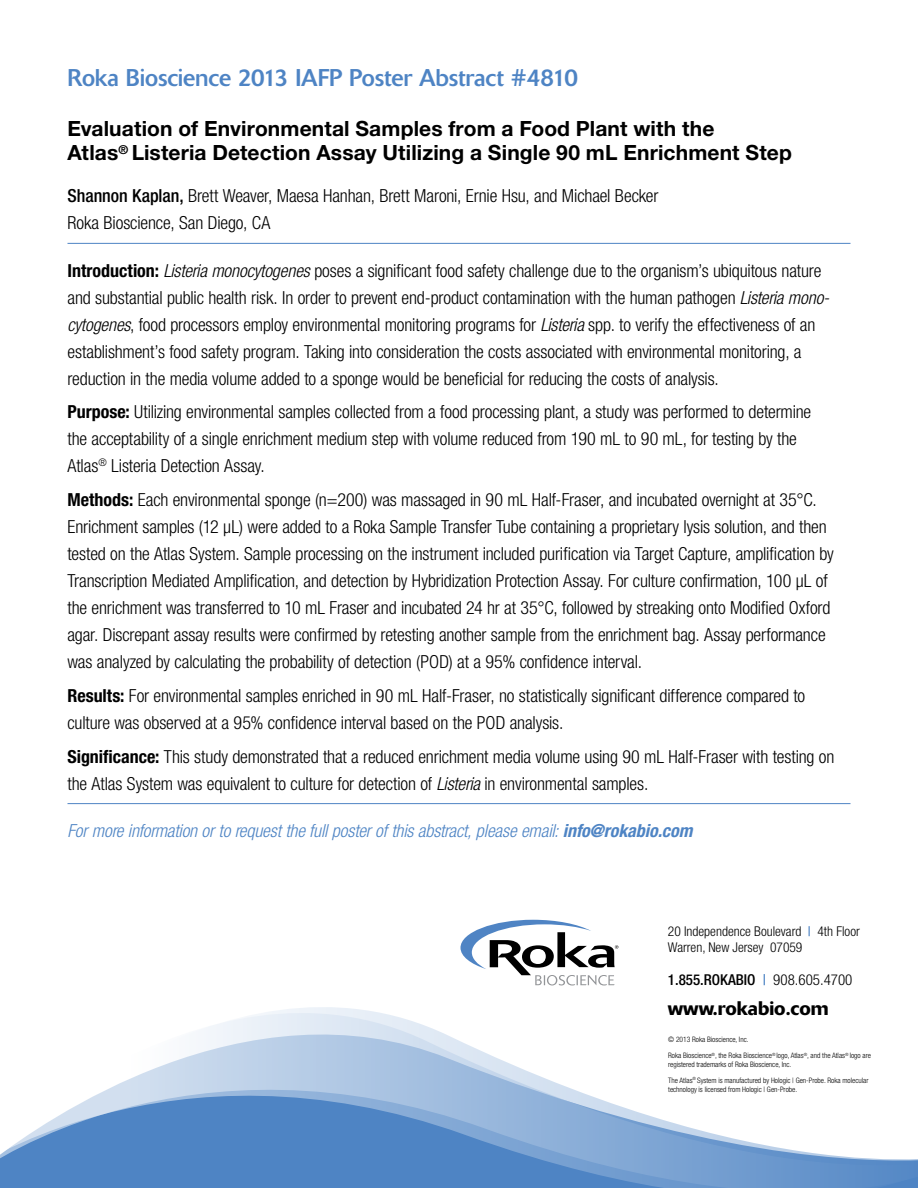
<style>
.page{position:relative;width:918px;height:1188px;background:#fff}
.page>*{position:absolute;margin:0;border:0;box-sizing:border-box;transform-origin:0 0}
.t1{font:24px "Delta";letter-spacing:-.005em;color:#4e84c4}
.t2{font:700 21px/24px "Helvetica Neue LT Std";letter-spacing:.005em;color:#000}
.t3{font:500 19.5px "Delta";color:#000}
.t4{font:300 condensed 18px/27px "Helvetica Neue LT Std";letter-spacing:-.01em;color:#000}
.t5{font:italic 300 condensed 18px "Helvetica Neue LT Std";letter-spacing:-.005em;color:#4e84c4}
.t6{font:500 condensed 15px "Helvetica Neue LT Std";color:#000}
.t7{font:300 condensed 13.5px/16.5px "Helvetica Neue LT Std";color:#000}
.t8{font:300 condensed 7.5px/15.8px "Helvetica Neue LT Std";color:#000}
.s1{font-weight:500}
.s2{font-weight:700}
.s3{font-style:italic}
.s4{font-weight:500;color:#4e84c4}
.s5{color:#4e84c4}
.s6{font-weight:300}
</style>
<div class="page">
<hr style="left:68px;top:243px;width:782px;height:1px;background:#4e84c4">
<hr style="left:68px;top:803px;width:782px;height:1px;background:#4e84c4">
<svg style="left:0;top:1012px;width:918px;height:176px"></svg>
<svg style="left:460px;top:920px;width:158px;height:66px"></svg>
<h1 class="t1" style="left:68px;top:63px;width:512px">Roka Bioscience 2013 IAFP Poster Abstract #4810</h1>
<p class="t2" style="left:68px;top:117px;width:726px">Evaluation of Environmental Samples from a Food Plant with the<br>Atlas<sup>®</sup> Listeria Detection Assay Utilizing a Single 90 mL Enrichment Step</p>
<p class="t4" style="left:68px;top:181px;width:592px;line-height:27.8px"><span class="s1">Shannon Kaplan,</span> Brett Weaver, Maesa Hanhan, Brett Maroni, Ernie Hsu, and Michael Becker<br>Roka Bioscience, San Diego, CA</p>
<p class="t4" style="left:68px;top:257px;width:763px"><span class="s2">Introduction:</span> <span class="s3">Listeria monocytogenes</span> poses a significant food safety challenge due to the organism’s ubiquitous nature and substantial public health risk. In order to prevent end-product contamination with the human pathogen <span class="s3">Listeria mono&shy;cytogenes</span>, food processors employ environmental monitoring programs for <span class="s3">Listeria</span> spp. to verify the effectiveness of an establishment’s food safety program. Taking into consideration the costs associated with environmental monitoring, a reduction in the media volume added to a sponge would be beneficial for reducing the costs of analysis.</p>
<p class="t4" style="left:68px;top:398px;width:745px"><span class="s2">Purpose:</span> Utilizing environmental samples collected from a food processing plant, a study was performed to determine the acceptability of a single enrichment medium step with volume reduced from 190 mL to 90 mL, for testing by the<br>Atlas<sup>®</sup> Listeria Detection Assay.</p>
<p class="t4" style="left:68px;top:486px;width:768px"><span class="s2">Methods:</span> Each environmental sponge (n=200) was massaged in 90 mL Half-Fraser, and incubated overnight at 35°C.<br>Enrichment samples (12 µL) were added to a Roka Sample Transfer Tube containing a proprietary lysis solution, and then tested on the Atlas System. Sample processing on the instrument included purification via Target Capture, amplification by Transcription Mediated Amplification, and detection by Hybridization Protection Assay. For culture confirmation, 100 µL of the enrichment was transferred to 10 mL Fraser and incubated 24 hr at 35°C, followed by streaking onto Modified Oxford agar. Discrepant assay results were confirmed by retesting another sample from the enrichment bag. Assay performance was analyzed by calculating the probability of detection (POD) at a 95% confidence interval.</p>
<p class="t4" style="left:68px;top:682px;width:739px"><span class="s2">Results:</span> For environmental samples enriched in 90 mL Half-Fraser, no statistically significant difference compared to culture was observed at a 95% confidence interval based on the POD analysis.</p>
<p class="t4" style="left:68px;top:743px;width:768px"><span class="s2">Significance:</span> This study demonstrated that a reduced enrichment media volume using 90 mL Half-Fraser with testing on the Atlas System was equivalent to culture for detection of <span class="s3">Listeria</span> in environmental samples.</p>
<p class="t5" style="left:68px;top:820px;width:627px">For more information or to request the full poster of this abstract, please email: <span class="s2">info@rokabio.com</span></p>
<p class="t7" style="left:668px;top:923px;width:194px">20 Independence Boulevard <span class="s4">|</span> 4th Floor<br>Warren, New Jersey 07059</p>
<p class="t6" style="left:668px;top:971px;width:186px">1.855.ROKABIO <span class="s5">|</span> <span class="s6">908.605.4700</span></p>
<p class="t3" style="left:668px;top:997px;width:162px">www.rokabio.com</p>
<p class="t8" style="left:668px;top:1032px;width:204px">© 2013 Roka Bioscience, Inc.<br>Roka Bioscience<sup>®</sup>, the Roka Bioscience<sup>®</sup> logo, Atlas<sup>®</sup>, and the Atlas<sup>®</sup> logo are</p>
<p class="t8" style="left:668px;top:1057px;width:202px">registered trademarks of Roka Bioscience, Inc.<br>The Atlas<sup>®</sup> System is manufactured by Hologic | Gen-Probe. Roka molecular</p>
<p class="t8" style="left:668px;top:1081px;width:131px">technology is licensed from Hologic | Gen-Probe.</p>
</div>
